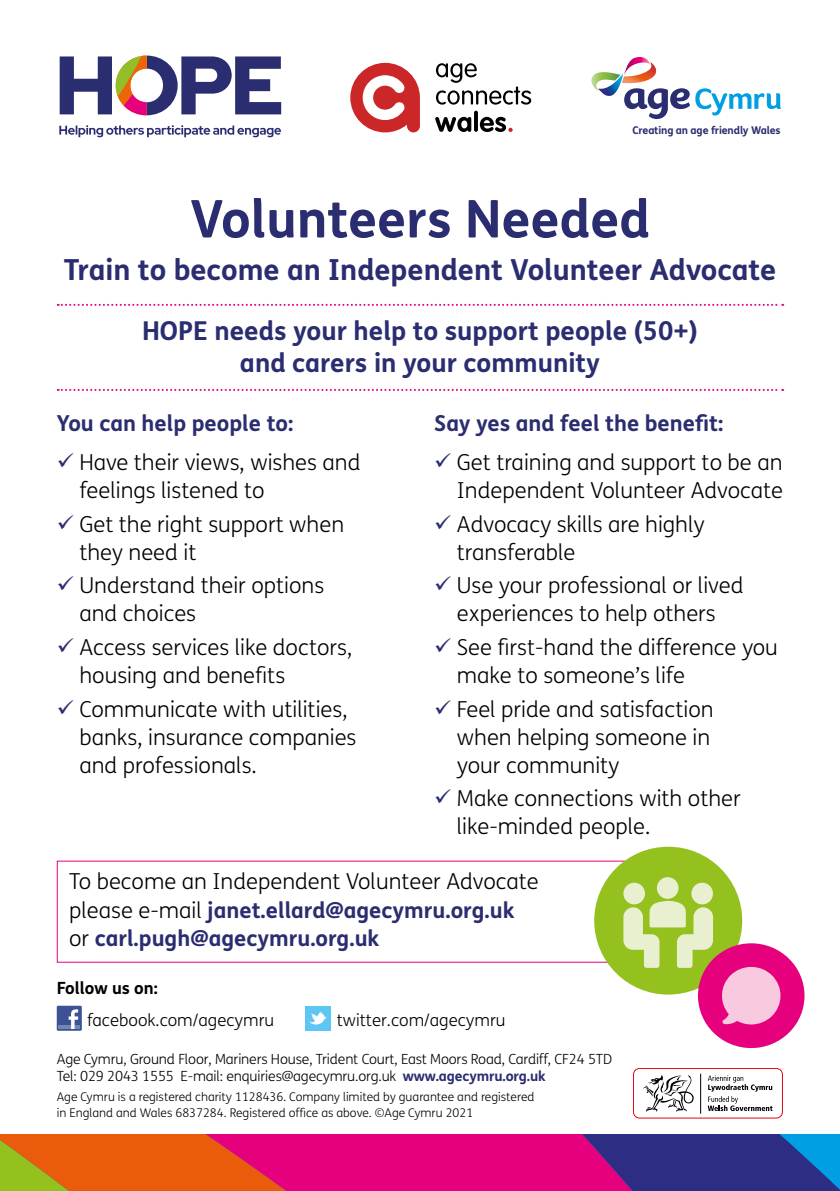
<style>
.page{position:relative;width:840px;height:1191px;background:#fff}
.page>*{position:absolute;margin:0;border:0;box-sizing:border-box;transform-origin:0 0}
.t1{font:700 52px "FS Me";color:#2a2d6f}
.t2{font:700 29px "FS Me";color:#2a2d6f}
.t3{font:700 26px/32px "FS Me";color:#2a2d6f;text-align:center}
.t4{font:300 22px/28px "FS Me";color:#000}
.t5{font:700 22px/28px "FS Me";color:#2a2d6f}
.t6{font:300 16.8px "FS Me";color:#000}
.t7{font:700 16.8px "FS Me";color:#000}
.t8{font:300 14px/16.8px "FS Me";letter-spacing:-.01em;color:#000}
.t9{font:300 12px/16px "FS Me";color:#000}
.t10{font:700 10.6px "FS Me";letter-spacing:-.015em;color:#2a2d6f}
.s1{color:#2a2d6f}
.s2{font-weight:300;color:#000}
.s3{font-weight:700;color:#2a2d6f}
</style>
<div class="page">
<svg style="left:58px;top:304px;width:724px;height:2px"></svg>
<svg style="left:58px;top:389px;width:724px;height:2px"></svg>
<svg style="left:60px;top:56px;width:221px;height:60px"></svg>
<svg style="left:59px;top:125px;width:222px;height:12px"></svg>
<svg style="left:350px;top:63px;width:69px;height:69px"></svg>
<svg style="left:436px;top:63px;width:95px;height:42px"></svg>
<svg style="left:435px;top:117px;width:36px;height:15px"></svg>
<hr style="left:474px;top:111px;width:3px;height:21px;background:#000;border-radius:2px">
<svg style="left:479px;top:117px;width:33px;height:15px"></svg>
<svg style="left:591px;top:57px;width:189px;height:62px"></svg>
<svg style="left:817px;top:1134px;width:22px;height:57px"></svg>
<svg style="left:0;top:1134px;width:817px;height:57px;background:#b32c5e"></svg>
<div style="left:632px;top:1068px;width:150px;height:50px;border:1px solid #e30613;border-radius:6px"></div>
<hr style="left:699px;top:1073px;width:1px;height:40px;background:#000">
<svg style="left:707px;top:1075px;width:65px;height:36px"></svg>
<svg style="left:643px;top:1075px;width:50px;height:37px"></svg>
<div style="left:57px;top:1006px;width:25px;height:24px;background:#3d5294"></div>
<hr style="left:58px;top:1025px;width:22px;height:4px;background:#7286b6">
<svg style="left:69px;top:1009px;width:9px;height:20px"></svg>
<div style="left:305px;top:1006px;width:25px;height:24px;background:#5ec6f2"></div>
<svg style="left:309px;top:1012px;width:17px;height:13px"></svg>
<div style="left:594px;top:846px;width:147px;height:148px;background:#95c11f;border-radius:50%"></div>
<div style="left:656px;top:877px;width:22px;height:22px;background:#e8f0d0;border-radius:50%"></div>
<div style="left:623px;top:882px;width:21px;height:22px;background:#e8f0d0;border-radius:50%"></div>
<div style="left:691px;top:882px;width:21px;height:22px;background:#e8f0d0;border-radius:50%"></div>
<svg style="left:623px;top:898px;width:89px;height:70px"></svg>
<div style="left:697px;top:943px;width:107px;height:105px;background:#e6007d;border-radius:50%"></div>
<svg style="left:722px;top:967px;width:59px;height:57px"></svg>
<p class="t10" style="left:632px;top:122px;width:149px">Creating an age friendly Wales</p>
<h1 class="t1" style="left:190px;top:179px;width:461px">Volunteers Needed</h1>
<h2 class="t2" style="left:64px;top:247px;width:713px">Train to become an Independent Volunteer Advocate</h2>
<p class="t3" style="left:142px;top:313px;width:557px">HOPE needs your help to support people (50+) and carers in your community</p>
<p class="t5" style="left:57px;top:407px;width:238px">You can help people to:</p>
<p class="t4" style="left:79px;top:447px;width:282px;text-indent:-23px"><span class="s1">✓</span> Have their views, wishes and feelings listened to</p>
<p class="t4" style="left:79px;top:509px;width:266px;text-indent:-23px"><span class="s1">✓</span> Get the right support when they need it</p>
<p class="t4" style="left:79px;top:571px;width:246px;text-indent:-23px"><span class="s1">✓</span> Understand their options and choices</p>
<p class="t4" style="left:79px;top:632px;width:274px;text-indent:-23px"><span class="s1">✓</span> Access services like doctors, housing and benefits</p>
<p class="t4" style="left:79px;top:694px;width:278px;text-indent:-23px"><span class="s1">✓</span> Communicate with utilities, banks, insurance companies and professionals.</p>
<p class="t5" style="left:434px;top:407px;width:290px">Say yes and feel the benefit:</p>
<p class="t4" style="left:434px;top:447px;width:350px;text-align:right"><span class="s1">✓</span> Get training and support to be an<br>Independent Volunteer Advocate</p>
<p class="t4" style="left:456px;top:509px;width:249px;text-indent:-23px"><span class="s1">✓</span> Advocacy skills are highly transferable</p>
<p class="t4" style="left:434px;top:571px;width:310px;text-align:center"><span class="s1">✓</span> Use your professional or lived experiences to help others</p>
<p class="t4" style="left:456px;top:632px;width:322px;text-indent:-23px"><span class="s1">✓</span> See first-hand the difference you make to someone’s life</p>
<p class="t4" style="left:456px;top:694px;width:258px;text-indent:-23px"><span class="s1">✓</span> Feel pride and satisfaction when helping someone in your community</p>
<p class="t4" style="left:456px;top:784px;width:285px;text-indent:-23px"><span class="s1">✓</span> Make connections with other like-minded people.</p>
<p class="t5" style="left:69px;top:866px;width:471px"><span class="s2">To become an Independent Volunteer Advocate please e-mail</span> janet.ellard@agecymru.org.uk <span class="s2">or</span> carl.pugh@agecymru.org.uk</p>
<p class="t7" style="left:57px;top:974px;width:102px">Follow us on:</p>
<p class="t6" style="left:87px;top:1008px;width:189px">facebook.com/agecymru</p>
<p class="t6" style="left:336px;top:1008px;width:170px">twitter.com/agecymru</p>
<p class="t8" style="left:57px;top:1050px;width:556px">Age Cymru, Ground Floor, Mariners House, Trident Court, East Moors Road, Cardiff, CF24 5TD<br>Tel: 029 2043 1555 E-mail: enquiries@agecymru.org.uk <span class="s3">www.agecymru.org.uk</span></p>
<p class="t9" style="left:57px;top:1088px;width:479px">Age Cymru is a registered charity 1128436. Company limited by guarantee and registered in England and Wales 6837284. Registered office as above. ©Age Cymru 2021</p>
</div>
